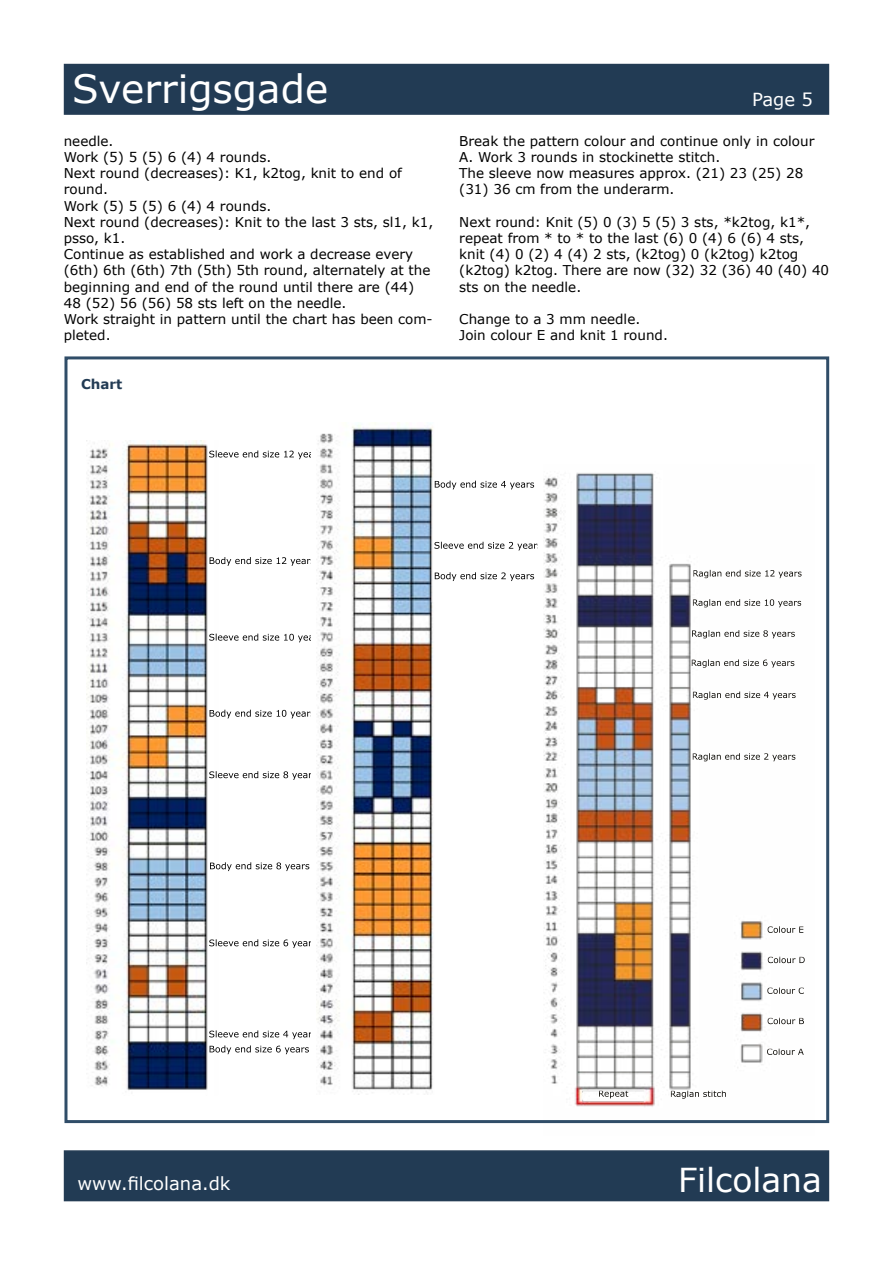
<style>
.page{position:relative;width:893px;height:1263px;background:#fff}
.page>*{position:absolute;margin:0;border:0;box-sizing:border-box;transform-origin:0 0}
.t1{font:39px "Verdana";color:#fff}
.t2{font:33px "Verdana";color:#fff}
.t3{font:18px "Verdana";color:#fff}
.t4{font:13.5px/16.2px "Verdana";color:#000}
.t5{font:700 13.5px "Verdana";color:#223b54}
</style>
<div class="page">
<div style="left:64px;top:64px;width:765px;height:51px;background:#223b54;border:2px solid #243c54"></div>
<div style="left:64px;top:1150px;width:765px;height:51px;background:#223b54;border:2px solid #243c54"></div>
<img style="left:316px;top:423px;width:221px;height:670px">
<img style="left:544px;top:472px;width:271px;height:652px">
<img style="left:87px;top:441px;width:223px;height:650px">
<div style="left:64px;top:356px;width:765px;height:767px;border:3px solid #304d68"></div>
<h1 class="t1" style="left:72px;top:62px;width:257px">Sverrigsgade</h1>
<h3 class="t3" style="left:752px;top:87px;width:62px">Page 5</h3>
<p class="t4" style="left:64px;top:133px;width:371px">needle.<br>Work (5) 5 (5) 6 (4) 4 rounds.<br>Next round (decreases): K1, k2tog, knit to end of round.<br>Work (5) 5 (5) 6 (4) 4 rounds.<br>Next round (decreases): Knit to the last 3 sts, sl1, k1, psso, k1.<br>Continue as established and work a decrease every (6th) 6th (6th) 7th (5th) 5th round, alternately at the beginning and end of the round until there are (44)<br>48 (52) 56 (56) 58 sts left on the needle.<br>Work straight in pattern until the chart has been com&shy;pleted.</p>
<p class="t4" style="left:459px;top:133px;width:357px">Break the pattern colour and continue only in colour A. Work 3 rounds in stockinette stitch.<br>The sleeve now measures approx. (21) 23 (25) 28 (31) 36 cm from the underarm.</p>
<p class="t4" style="left:459px;top:214px;width:371px">Next round: Knit (5) 0 (3) 5 (5) 3 sts, *k2tog, k1*, repeat from * to * to the last (6) 0 (4) 6 (6) 4 sts, knit (4) 0 (2) 4 (4) 2 sts, (k2tog) 0 (k2tog) k2tog (k2tog) k2tog. There are now (32) 32 (36) 40 (40) 40 sts on the needle.</p>
<p class="t4" style="left:459px;top:311px;width:210px">Change to a 3 mm needle.<br>Join colour E and knit 1 round.</p>
<p class="t5" style="left:81px;top:374px;width:43px">Chart</p>
<h3 class="t3" style="left:78px;top:1171px;width:154px">www.filcolana.dk</h3>
<h2 class="t2" style="left:678px;top:1157px;width:145px">Filcolana</h2>
</div>
